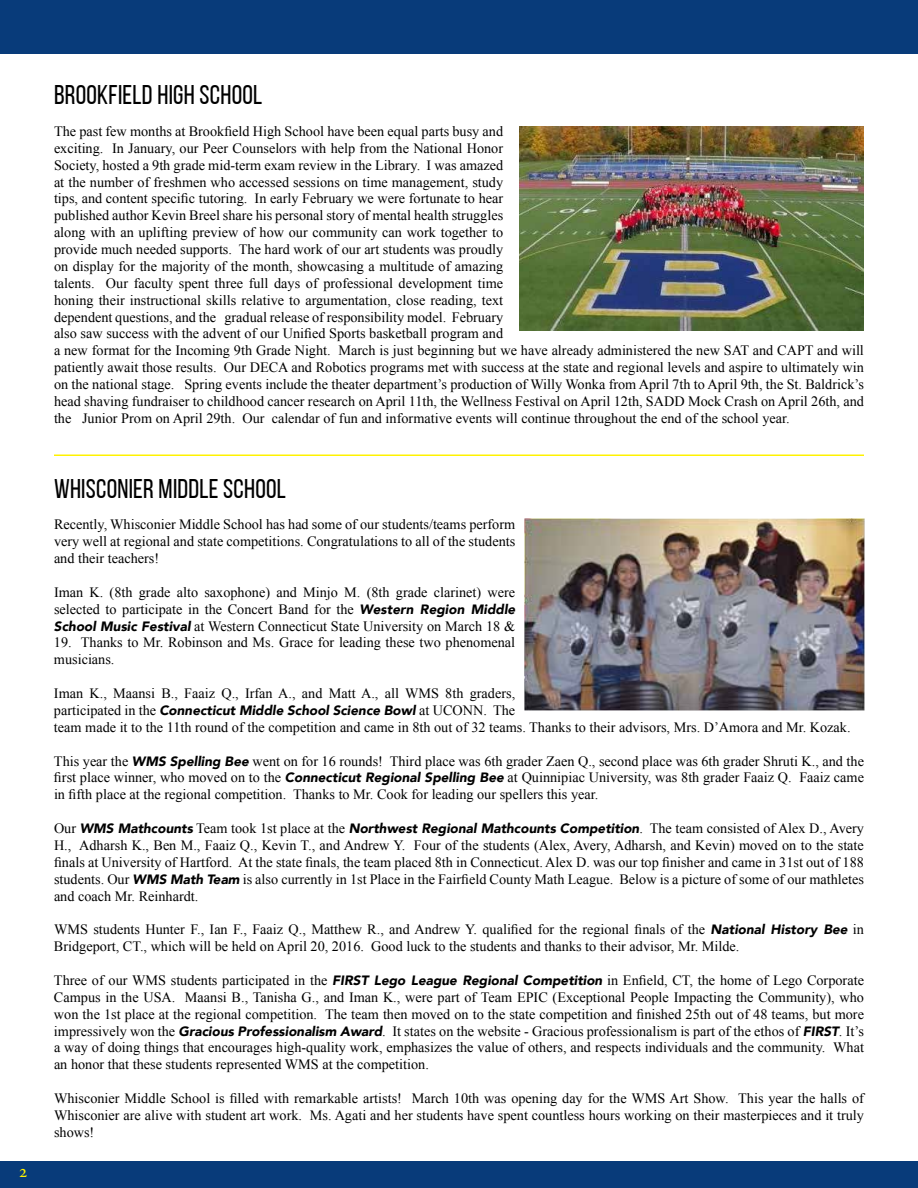
<style>
.page{position:relative;width:918px;height:1188px;background:#fff}
.page>*{position:absolute;margin:0;border:0;box-sizing:border-box;transform-origin:0 0}
.t1{font:27px "Bebas Neue";letter-spacing:.01em;color:#000}
.t2{font:18px "Minion Pro";color:#fff200}
.t3{font:14.25px/16.8px "Times New Roman";color:#000;text-align:justify}
.t4{font:italic 900 13.5px "Avenir";color:#000}
.s1{font-family:"Avenir";font-weight:900;font-style:italic;font-size:13.5px}
.s2{font-family:"Times New Roman";font-weight:400;font-style:normal;font-size:14.25px}
</style>
<div class="page">
<div style="left:0;top:0;width:918px;height:54px;background:#083b7a"></div>
<div style="left:0;top:1162px;width:918px;height:26px;background:#083b7a"></div>
<hr style="left:54px;top:454px;width:810px;height:2px;background:#fff200">
<img style="left:519px;top:126px;width:345px;height:204px">
<img style="left:524px;top:518px;width:341px;height:193px">
<p class="t2" style="left:19px;top:1160px;width:10px">2</p>
<h1 class="t1" style="left:54px;top:80px;width:210px">BROOKFIELD HIGH SCHOOL</h1>
<p class="t3" style="left:54px;top:123px;width:812px;text-align:left">The past few months at Brookfield High School have been equal parts busy and<br>exciting. In January, our Peer Counselors with help from the National Honor<br>Society, hosted a 9th grade mid-term exam review in the Library. I was amazed<br>at the number of freshmen who accessed sessions on time management, study<br>tips, and content specific tutoring. In early February we were fortunate to hear<br>published author Kevin Breel share his personal story of mental health struggles<br>along with an uplifting preview of how our community can work together to<br>provide much needed supports. The hard work of our art students was proudly<br>on display for the majority of the month, showcasing a multitude of amazing<br>talents. Our faculty spent three full days of professional development time<br>honing their instructional skills relative to argumentation, close reading, text<br>dependent questions, and the gradual release of responsibility model. February<br>also saw success with the advent of our Unified Sports basketball program and<br>a new format for the Incoming 9th Grade Night. March is just beginning but we have already administered the new SAT and CAPT and will patiently await those results. Our DECA and Robotics programs met with success at the state and regional levels and aspire to ultimately win on the national stage. Spring events include the theater department’s production of Willy Wonka from April 7th to April 9th, the St. Baldrick’s head shaving fundraiser to childhood cancer research on April 11th, the Wellness Festival on April 12th, SADD Mock Crash on April 26th, and the Junior Prom on April 29th. Our calendar of fun and informative events will continue throughout the end of the school year.</p>
<h1 class="t1" style="left:54px;top:474px;width:234px">WHISCONIER MIDDLE SCHOOL</h1>
<p class="t3" style="left:54px;top:516px;width:463px">Recently, Whisconier Middle School has had some of our students/teams perform very well at regional and state competitions. Congratulations to all of the students and their teachers!</p>
<p class="t3" style="left:54px;top:583px;width:463px">Iman K. (8th grade alto saxophone) and Minjo M. (8th grade clarinet) were selected to participate in the Concert Band for the <span class="s1">Western Region Middle School Music Festival</span> at Western Connecticut State University on March 18 &amp;</p>
<p class="t3" style="left:54px;top:634px;width:463px">19. Thanks to Mr. Robinson and Ms. Grace for leading these two phenomenal musicians.</p>
<p class="t3" style="left:54px;top:685px;width:463px">Iman K., Maansi B., Faaiz Q., Irfan A., and Matt A., all WMS 8th graders,</p>
<p class="t4" style="left:54px;top:699px;width:463px"><span class="s2">participated in the</span> Connecticut Middle School Science Bowl <span class="s2">at UCONN. The</span></p>
<p class="t3" style="left:54px;top:718px;width:798px">team made it to the 11th round of the competition and came in 8th out of 32 teams. Thanks to their advisors, Mrs. D’Amora and Mr. Kozak.</p>
<p class="t3" style="left:54px;top:752px;width:812px">This year the <span class="s1">WMS Spelling Bee</span> went on for 16 rounds! Third place was 6th grader Zaen Q., second place was 6th grader Shruti K., and the first place winner, who moved on to the <span class="s1">Connecticut Regional Spelling Bee</span> at Quinnipiac University, was 8th grader Faaiz Q. Faaiz came in fifth place at the regional competition. Thanks to Mr. Cook for leading our spellers this year.</p>
<p class="t3" style="left:54px;top:820px;width:812px">Our <span class="s1">WMS Mathcounts</span> Team took 1st place at the <span class="s1">Northwest Regional Mathcounts Competition</span>. The team consisted of Alex D., Avery H., Adharsh K., Ben M., Faaiz Q., Kevin T., and Andrew Y. Four of the students (Alex, Avery, Adharsh, and Kevin) moved on to the state finals at University of Hartford. At the state finals, the team placed 8th in Connecticut. Alex D. was our top finisher and came in 31st out of 188 students. Our <span class="s1">WMS Math Team</span> is also currently in 1st Place in the Fairfield County Math League. Below is a picture of some of our mathletes and coach Mr. Reinhardt.</p>
<p class="t3" style="left:54px;top:921px;width:812px">WMS students Hunter F., Ian F., Faaiz Q., Matthew R., and Andrew Y. qualified for the regional finals of the <span class="s1">National History Bee</span> in<br>Bridgeport, CT., which will be held on April 20, 2016. Good luck to the students and thanks to their advisor, Mr. Milde.</p>
<p class="t3" style="left:54px;top:972px;width:812px">Three of our WMS students participated in the <span class="s1">FIRST Lego League Regional Competition</span> in Enfield, CT, the home of Lego Corporate Campus in the USA. Maansi B., Tanisha G., and Iman K., were part of Team EPIC (Exceptional People Impacting the Community), who won the 1st place at the regional competition. The team then moved on to the state competition and finished 25th out of 48 teams, but more impressively won the <span class="s1">Gracious Professionalism Award</span>. It states on the website - Gracious professionalism is part of the ethos of <span class="s1">FIRST</span>. It’s a way of doing things that encourages high-quality work, emphasizes the value of others, and respects individuals and the community. What an honor that these students represented WMS at the competition.</p>
<p class="t3" style="left:54px;top:1090px;width:812px">Whisconier Middle School is filled with remarkable artists! March 10th was opening day for the WMS Art Show. This year the halls of Whisconier are alive with student art work. Ms. Agati and her students have spent countless hours working on their masterpieces and it truly shows!</p>
</div>
